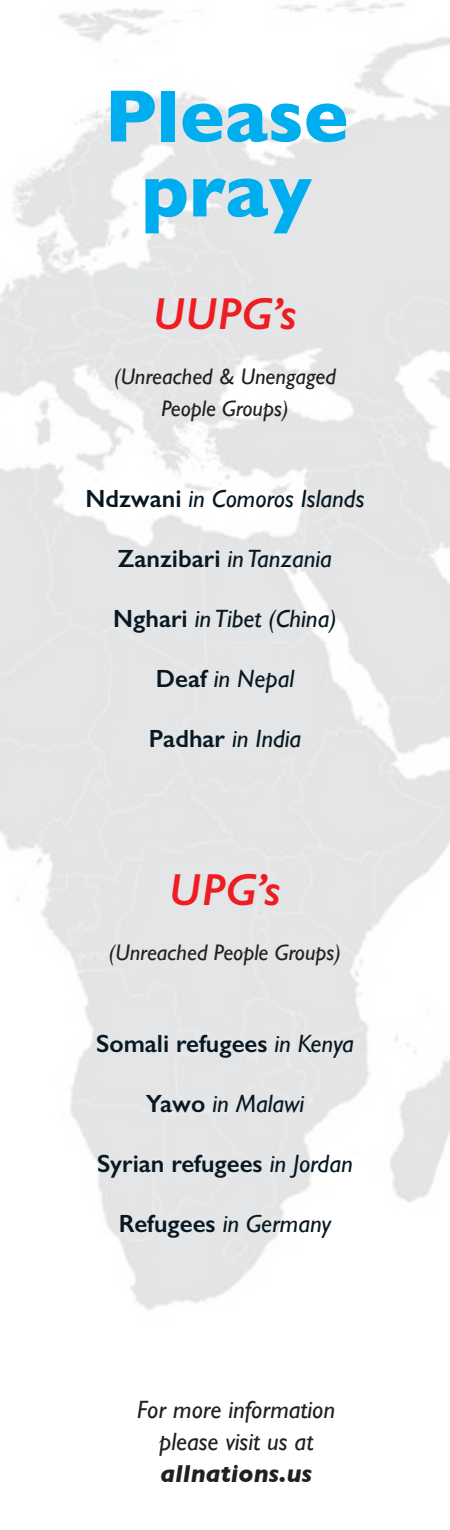
<style>
.page{position:relative;width:450px;height:1530px;background:#fff}
.page>*{position:absolute;margin:0;border:0;box-sizing:border-box;transform-origin:0 0}
.Please_Pray{font:700 75px/75px "Gill Sans";color:#00aeef;text-align:center}
.Bookmark_Subtitle{font:italic 600 45px "Gill Sans";color:#ee1d23}
.Language_Bubbles_Nam{font:italic 25px "Gill Sans";color:#071822}
.For_More_Info{font:italic 25px/32px "Gill Sans";color:#231f20;text-align:center}
.Language_Bubbles_Nam-2{font:600 25px "Gill Sans";color:#071822}
.For_More_Info-2{font:italic 22.5px/31.5px "Gill Sans";color:#231f20;text-align:center}
.s1{font-weight:600;font-style:normal}
.s2{font-weight:400;font-style:italic}
.s3{font-weight:700}
</style>
<div class="page">
<p class="Please_Pray" style="left:105px;top:77px;width:245px">Please pray</p>
<p class="Bookmark_Subtitle" style="left:153px;top:286px;width:145px">UUPG’s</p>
<p class="For_More_Info-2" style="left:114px;top:361px;width:223px">(Unreached &amp; Unengaged<br>People Groups)</p>
<p class="Language_Bubbles_Nam" style="left:85px;top:485px;width:281px"><span class="s1">Ndzwani</span> in Comoros Islands</p>
<p class="Language_Bubbles_Nam" style="left:118px;top:545px;width:216px"><span class="s1">Zanzibari</span> in Tanzania</p>
<p class="Language_Bubbles_Nam" style="left:113px;top:605px;width:225px"><span class="s1">Nghari</span> in Tibet (China)</p>
<p class="Language_Bubbles_Nam" style="left:156px;top:665px;width:140px"><span class="s1">Deaf</span> in Nepal</p>
<p class="Language_Bubbles_Nam" style="left:149px;top:725px;width:154px"><span class="s1">Padhar</span> in India</p>
<p class="Bookmark_Subtitle" style="left:169px;top:862px;width:113px">UPG’s</p>
<p class="For_More_Info-2" style="left:109px;top:937px;width:234px">(Unreached People Groups)</p>
<p class="Language_Bubbles_Nam-2" style="left:96px;top:1028px;width:259px">Somali refugees <span class="s2">in Kenya</span></p>
<p class="Language_Bubbles_Nam" style="left:146px;top:1089px;width:160px"><span class="s1">Yawo</span> in Malawi</p>
<p class="Language_Bubbles_Nam-2" style="left:97px;top:1148px;width:257px">Syrian refugees <span class="s2">in Jordan</span></p>
<p class="Language_Bubbles_Nam" style="left:119px;top:1209px;width:214px"><span class="s1">Refugees</span> in Germany</p>
<p class="For_More_Info" style="left:137px;top:1393px;width:199px">For more information please visit us at <span class="s3">allnations.us</span></p>
</div>
